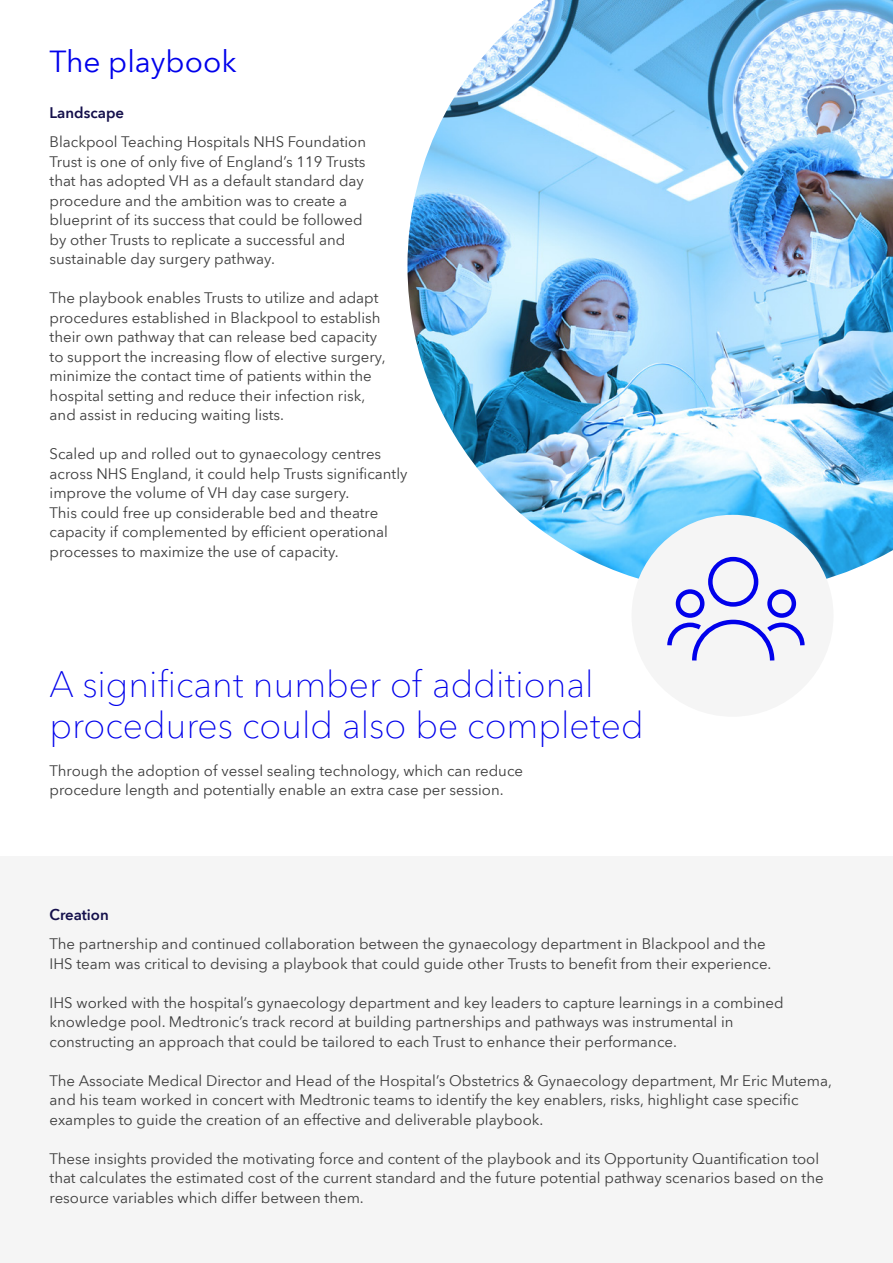
<style>
.page{position:relative;width:893px;height:1263px;background:#fff}
.page>*{position:absolute;margin:0;border:0;box-sizing:border-box;transform-origin:0 0}
.t1{font:100 36px/40.7px "Avenir Next World";color:#0101eb}
.t2{font:30px "Avenir Next World";color:#0101eb}
.t3{font:15px/19.5px "Avenir Next World";color:#3c3c3c}
.t4{font:600 15px "Avenir Next World";color:#140f4b}
</style>
<div class="page">
<div style="left:0;top:857px;width:893px;height:406px;background:#f5f5f5"></div>
<img style="left:407px;top:0;width:486px;height:579px">
<div style="left:631px;top:515px;width:202px;height:202px;background:#f5f5f5;border-radius:50%"></div>
<svg style="left:667px;top:556px;width:138px;height:105px"></svg>
<h2 class="t2" style="left:50px;top:38px;width:189px">The playbook</h2>
<p class="t4" style="left:50px;top:104px;width:76px">Landscape</p>
<p class="t3" style="left:50px;top:133px;width:318px">Blackpool Teaching Hospitals NHS Foundation Trust is one of only five of England’s 119 Trusts that has adopted VH as a default standard day procedure and the ambition was to create a blueprint of its success that could be followed by other Trusts to replicate a successful and sustainable day surgery pathway.</p>
<p class="t3" style="left:50px;top:289px;width:337px">The playbook enables Trusts to utilize and adapt procedures established in Blackpool to establish their own pathway that can release bed capacity to support the increasing flow of elective surgery, minimize the contact time of patients within the hospital setting and reduce their infection risk, and assist in reducing waiting lists.</p>
<p class="t3" style="left:50px;top:445px;width:359px">Scaled up and rolled out to gynaecology centres across NHS England, it could help Trusts significantly improve the volume of VH day case surgery.<br>This could free up considerable bed and theatre capacity if complemented by efficient operational processes to maximize the use of capacity.</p>
<h1 class="t1" style="left:50px;top:664px;width:596px">A significant number of additional procedures could also be completed</h1>
<p class="t3" style="left:50px;top:761px;width:475px">Through the adoption of vessel sealing technology, which can reduce procedure length and potentially enable an extra case per session.</p>
<p class="t4" style="left:50px;top:906px;width:61px">Creation</p>
<p class="t3" style="left:50px;top:934px;width:723px">The partnership and continued collaboration between the gynaecology department in Blackpool and the<br>IHS team was critical to devising a playbook that could guide other Trusts to benefit from their experience.</p>
<p class="t3" style="left:50px;top:993px;width:735px">IHS worked with the hospital’s gynaecology department and key leaders to capture learnings in a combined knowledge pool. Medtronic’s track record at building partnerships and pathways was instrumental in constructing an approach that could be tailored to each Trust to enhance their performance.</p>
<p class="t3" style="left:50px;top:1071px;width:784px">The Associate Medical Director and Head of the Hospital’s Obstetrics &amp; Gynaecology department, Mr Eric Mutema, and his team worked in concert with Medtronic teams to identify the key enablers, risks, highlight case specific examples to guide the creation of an effective and deliverable playbook.</p>
<p class="t3" style="left:50px;top:1149px;width:775px">These insights provided the motivating force and content of the playbook and its Opportunity Quantification tool that calculates the estimated cost of the current standard and the future potential pathway scenarios based on the resource variables which differ between them.</p>
</div>
